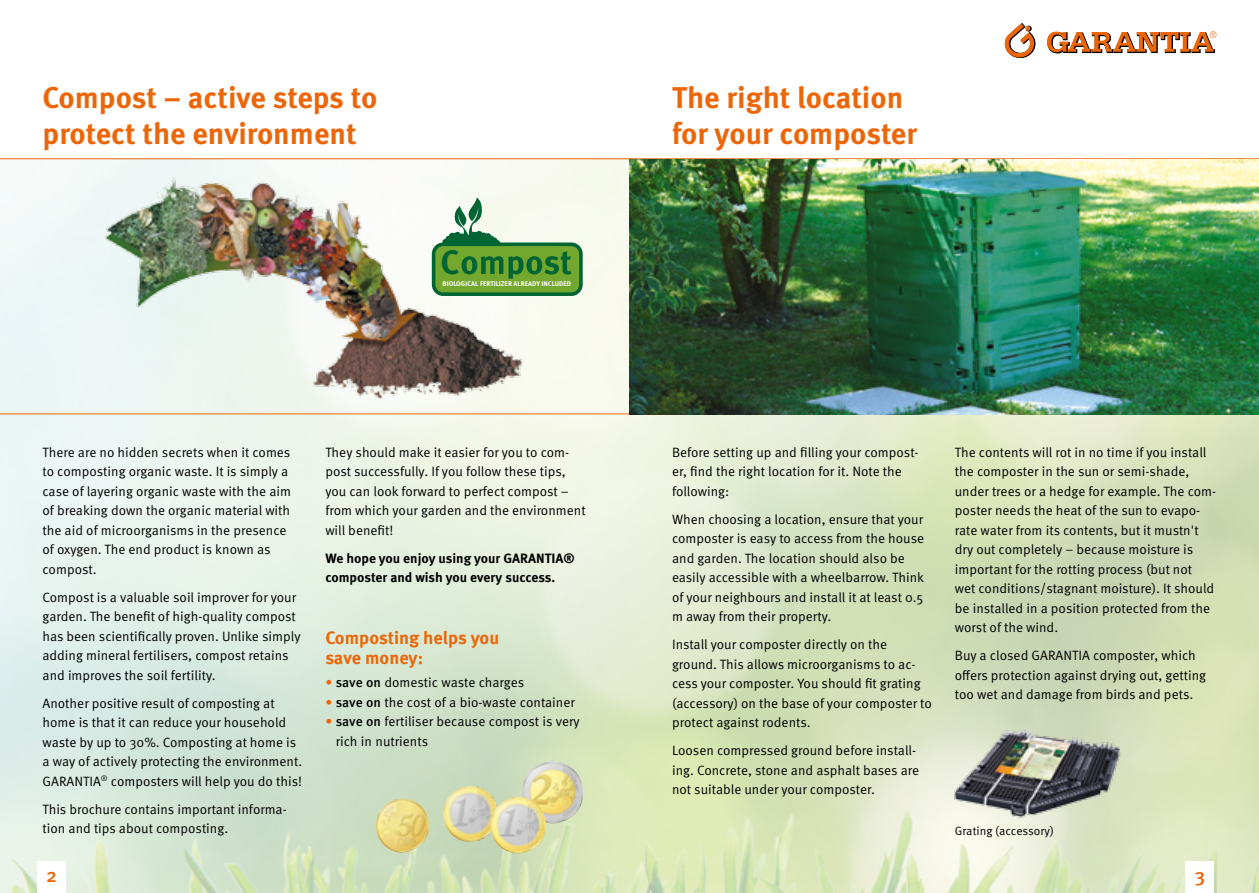
<style>
.page{position:relative;width:1259px;height:893px;background:#fff}
.page>*{position:absolute;margin:0;border:0;box-sizing:border-box;transform-origin:0 0}
.t1{font:700 33.75px "Meta Pro";color:#006533}
.t2{font:700 30px/36px "Meta Pro";color:#ec6608}
.t3{font:500 19.5px "Meta Pro";color:#ec6608}
.t4{font:700 18px/19.5px "Meta Pro";color:#ec6608}
.t5{font:13.5px/19.5px "Meta Pro";color:#000}
.t6{font:700 13.5px/19.5px "Meta Pro";color:#000}
.t7{font:12px "Meta Pro";color:#000}
.t8{font:700 6.75px "Meta Pro";color:#fff}
.s1{color:#ec6608}
.s2{font-weight:500}
</style>
<div class="page">
<img style="left:0;top:159px;width:1259px;height:734px">
<hr style="left:0;top:158px;width:1259px;height:1px;background:#ec6608">
<hr style="left:0;top:414px;width:1259px;height:1px;background:#ec6608">
<svg style="left:1047px;top:31px;width:169px;height:23px"></svg>
<svg style="left:1004px;top:23px;width:31px;height:35px"></svg>
<div style="left:37px;top:861px;width:29px;height:32px;background:#fff"></div>
<div style="left:1185px;top:861px;width:29px;height:32px;background:#fff"></div>
<img style="left:98px;top:175px;width:433px;height:235px">
<svg style="left:432px;top:242px;width:151px;height:54px"></svg>
<div style="left:435px;top:246px;width:144px;height:46px;background:#74a72d;border-radius:8px"></div>
<svg style="left:442px;top:197px;width:129px;height:82px"></svg>
<img style="left:948px;top:728px;width:175px;height:89px">
<img style="left:629px;top:160px;width:630px;height:254px">
<img style="left:522px;top:761px;width:61px;height:64px">
<img style="left:442px;top:785px;width:59px;height:61px">
<img style="left:490px;top:797px;width:56px;height:57px">
<img style="left:375px;top:798px;width:55px;height:55px">
<h2 class="t2" style="left:43px;top:80px;width:336px">Compost – active steps to protect the environment</h2>
<h2 class="t2" style="left:672px;top:80px;width:247px">The right location for your composter</h2>
<h1 class="t1" style="left:440px;top:241px;width:21px">C</h1>
<p class="t8" style="left:442px;top:280px;width:130px">BIOLOGICAL FERTILIZER ALREADY INCLUDED</p>
<p class="t5" style="left:43px;top:442px;width:250px">There are no hidden secrets when it comes to composting organic waste. It is simply a case of layering organic waste with the aim of breaking down the organic material with the aid of microorganisms in the presence of oxygen. The end product is known as compost.</p>
<p class="t5" style="left:43px;top:587px;width:259px">Compost is a valuable soil improver for your garden. The benefit of high-quality compost has been scientifically proven. Unlike simply adding mineral fertilisers, compost retains and improves the soil fertility.</p>
<p class="t5" style="left:43px;top:693px;width:261px">Another positive result of composting at home is that it can reduce your household waste by up to 30%. Composting at home is a way of actively protecting the environment.<br>GARANTIA<sup>®</sup> composters will help you do this!</p>
<p class="t5" style="left:43px;top:799px;width:246px">This brochure contains important informa&shy;tion and tips about composting.</p>
<p class="t5" style="left:325px;top:442px;width:262px">They should make it easier for you to com&shy;post successfully. If you follow these tips, you can look forward to perfect compost – from which your garden and the environment will benefit!</p>
<p class="t6" style="left:325px;top:548px;width:251px">We hope you enjoy using your GARANTIA® composter and wish you every success.</p>
<h3 class="t4" style="left:325px;top:628px;width:175px">Composting helps you save money:</h3>
<p class="t5" style="left:325px;top:673px;width:200px"><span class="s1">•</span> <span class="s2">save on</span> domestic waste charges</p>
<p class="t5" style="left:325px;top:693px;width:251px"><span class="s1">•</span> <span class="s2">save on</span> the cost of a bio-waste container</p>
<p class="t5" style="left:336px;top:712px;width:245px;text-indent:-10px"><span class="s1">•</span> <span class="s2">save on</span> fertiliser because compost is very rich in nutrients</p>
<p class="t5" style="left:672px;top:442px;width:248px">Before setting up and filling your compost&shy;er, find the right location for it. Note the following:</p>
<p class="t5" style="left:672px;top:509px;width:254px">When choosing a location, ensure that your composter is easy to access from the house and garden. The location should also be easily accessible with a wheelbarrow. Think of your neighbours and install it at least 0.5 m away from their property.</p>
<p class="t5" style="left:672px;top:635px;width:261px">Install your composter directly on the ground. This allows microorganisms to ac&shy;cess your composter. You should fit grating (accessory) on the base of your composter to protect against rodents.</p>
<p class="t5" style="left:672px;top:741px;width:249px">Loosen compressed ground before install&shy;ing. Concrete, stone and asphalt bases are not suitable under your composter.</p>
<p class="t5" style="left:955px;top:442px;width:263px">The contents will rot in no time if you install the composter in the sun or semi-shade, under trees or a hedge for example. The com&shy;poster needs the heat of the sun to evapo&shy;rate water from its contents, but it mustn't dry out completely – because moisture is important for the rotting process (but not<br>wet conditions/stagnant moisture). It should be installed in a position protected from the worst of the wind.</p>
<p class="t5" style="left:955px;top:646px;width:253px">Buy a closed GARANTIA composter, which offers protection against drying out, getting too wet and damage from birds and pets.</p>
<p class="t7" style="left:955px;top:823px;width:101px">Grating (accessory)</p>
<h3 class="t3" style="left:46px;top:863px;width:12px">2</h3>
<h3 class="t3" style="left:1194px;top:863px;width:12px">3</h3>
</div>
